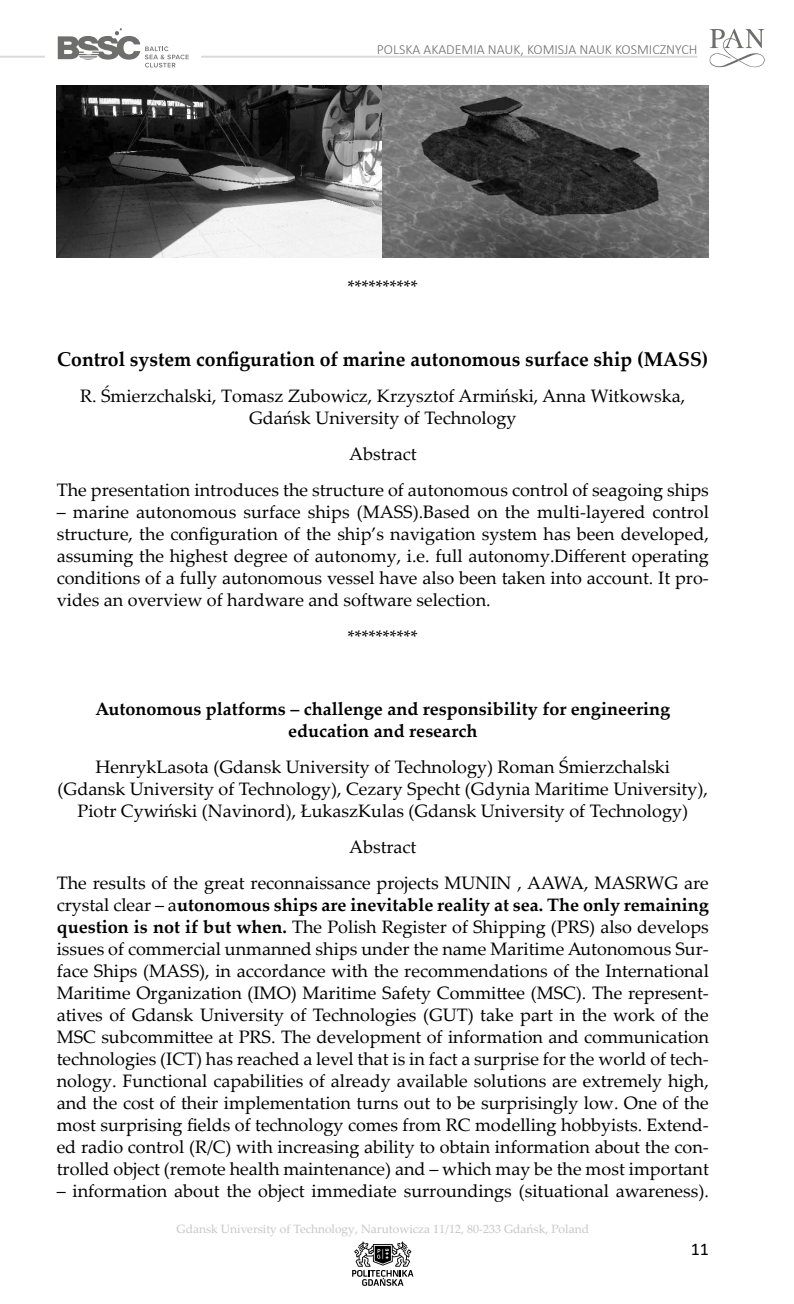
<style>
.page{position:relative;width:794px;height:1304px;background:#fff}
.page>*{position:absolute;margin:0;border:0;box-sizing:border-box;transform-origin:0 0}
.t1{font:700 20px "Palatino Linotype";color:#000}
.t2{font:18px/22px "Palatino Linotype";color:#000;text-align:center}
.t3{font:700 18px/22px "Palatino Linotype";color:#000;text-align:center}
.t4{font:18px "Calibri";color:#000}
.t5{font:300 14px "Calibri";color:#6e6e6e}
.t6{font:12px "Palatino Linotype";color:#c5c6c6}
.s1{font-weight:700}
</style>
<div class="page">
<hr style="left:0;top:56px;width:697px;height:2px;background:#d9dada">
<svg style="left:709px;top:29px;width:55px;height:39px"></svg>
<div style="left:45px;top:27px;width:156px;height:42px;background:#fff"></div>
<svg style="left:58px;top:28px;width:131px;height:39px"></svg>
<svg style="left:352px;top:1242px;width:61px;height:44px"></svg>
<img style="left:57px;top:85px;width:652px;height:172px">
<p class="t5" style="left:377px;top:40px;width:322px">POLSKA AKADEMIA NAUK, KOMISJA NAUK KOSMICZNYCH</p>
<p class="t2" style="left:348px;top:276px;width:72px">**********</p>
<p class="t1" style="left:57px;top:345px;width:652px">Control system configuration of marine autonomous surface ship (MASS)</p>
<p class="t2" style="left:80px;top:384px;width:607px">R. Śmierzchalski, Tomasz Zubowicz, Krzysztof Armiński, Anna Witkowska,<br>Gdańsk University of Technology</p>
<p class="t2" style="left:57px;top:435px;width:653px;line-height:36.2px">Abstract<br>The presentation introduces the structure of autonomous control of seagoing ships</p>
<p class="t2" style="left:57px;top:500px;width:653px;text-align:justify">– marine autonomous surface ships (MASS).Based on the multi-layered control structure, the configuration of the ship’s navigation system has been developed, assuming the highest degree of autonomy, i.e. full autonomy.Different operating conditions of a fully autonomous vessel have also been taken into account. It pro&shy;vides an overview of hardware and software selection.</p>
<p class="t2" style="left:348px;top:625px;width:72px">**********</p>
<p class="t3" style="left:96px;top:697px;width:576px">Autonomous platforms – challenge and responsibility for engineering education and research</p>
<p class="t2" style="left:58px;top:755px;width:652px">HenrykLasota (Gdansk University of Technology) Roman Śmierzchalski<br>(Gdansk University of Technology), Cezary Specht (Gdynia Maritime University),<br>Piotr Cywiński (Navinord), ŁukaszKulas (Gdansk University of Technology)</p>
<p class="t2" style="left:57px;top:828px;width:653px;line-height:36.2px">Abstract<br>The results of the great reconnaissance projects MUNIN , AAWA, MASRWG are</p>
<p class="t2" style="left:57px;top:894px;width:653px;text-align:justify">crystal clear – a<span class="s1">utonomous ships are inevitable reality at sea. The only remaining question is not if but when.</span> The Polish Register of Shipping (PRS) also develops issues of commercial unmanned ships under the name Maritime Autonomous Sur&shy;face Ships (MASS), in accordance with the recommendations of the International Maritime Organization (IMO) Maritime Safety Committee (MSC). The represent&shy;atives of Gdansk University of Technologies (GUT) take part in the work of the MSC subcommittee at PRS. The development of information and communication technologies (ICT) has reached a level that is in fact a surprise for the world of tech&shy;nology. Functional capabilities of already available solutions are extremely high, and the cost of their implementation turns out to be surprisingly low. One of the most surprising fields of technology comes from RC modelling hobbyists. Extend&shy;ed radio control (R/C) with increasing ability to obtain information about the con&shy;trolled object (remote health maintenance) and – which may be the most important</p>
<p class="t2" style="left:57px;top:1179px;width:653px">– information about the object immediate surroundings (situational awareness).</p>
<p class="t6" style="left:177px;top:1221px;width:414px">Gdansk University of Technology, Narutowicza 11/12, 80-233 Gdańsk, Poland</p>
<p class="t4" style="left:690px;top:1237px;width:20px">11</p>
</div>
